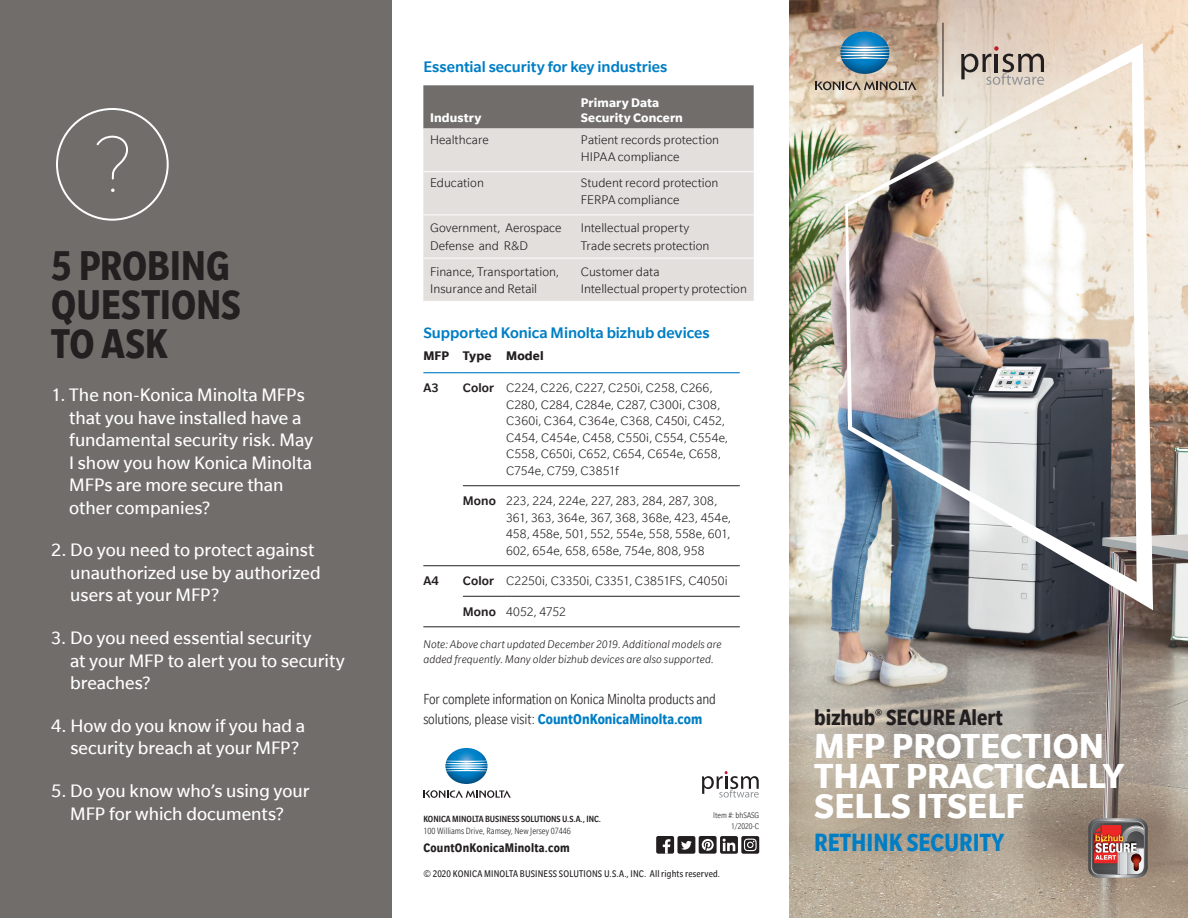
<style>
.page{position:relative;width:1188px;height:918px;background:#fff}
.page>*{position:absolute;margin:0;border:0;box-sizing:border-box;transform-origin:0 0}
.t1{font:700 condensed 45px/39px "Slate";letter-spacing:-.01em;color:#231f20}
.t2{font:700 37.5px/30px "Slate";color:#fff}
.t3{font:700 condensed 27px "Slate";color:#007ec5}
.t4{font:700 condensed 24px "Slate";color:#231f20}
.t5{font:19.5px/22.5px "Slate";color:#fff}
.t6{font:500 16.5px "Slate";color:#007ec5}
.t7{font:300 condensed 15.75px/19.5px "Slate";letter-spacing:-.01em;color:#231f20}
.t8{font:300 13.5px/16.5px "Slate";letter-spacing:.005em;color:#231f20}
.t9{font:700 13.5px/14.9px "Slate";letter-spacing:.01em;color:#fff}
.t10{font:700 condensed 13.5px "Slate";letter-spacing:.02em;color:#231f20}
.t11{font:700 13.5px "Slate";letter-spacing:.01em;color:#231f20}
.t12{font:500 13.5px "Slate";color:#231f20}
.t13{font:italic 300 12px/15px "Slate";letter-spacing:.01em;color:#231f20}
.t14{font:condensed 10.5px "Slate";letter-spacing:.015em;color:#231f20}
.t15{font:500 condensed 9.75px "Slate";color:#231f20}
.t16{font:300 condensed 9.75px "Slate";color:#231f20}
.t17{font:300 condensed 9px/10.5px "Slate";color:#231f20;text-align:right}
.s1{font-weight:500}
.s2{color:#fff}
.s3{font-weight:700;color:#007ec5}
</style>
<div class="page">
<img style="left:790px;top:0;width:398px;height:918px">
<img style="left:845px;top:43px;width:308px;height:567px">
<div style="left:0;top:0;width:392px;height:918px;background:#706d6a"></div>
<div style="left:677px;top:836px;width:18px;height:18px;background:#231f20;border-radius:2px"></div>
<svg style="left:681px;top:841px;width:11px;height:9px"></svg>
<div style="left:699px;top:836px;width:18px;height:18px;background:#231f20;border-radius:2px"></div>
<svg style="left:702px;top:839px;width:12px;height:12px"></svg>
<svg style="left:720px;top:836px;width:18px;height:18px"></svg>
<svg style="left:723px;top:839px;width:12px;height:12px"></svg>
<svg style="left:741px;top:836px;width:18px;height:18px"></svg>
<svg style="left:744px;top:839px;width:13px;height:12px"></svg>
<div style="left:656px;top:836px;width:18px;height:18px;background:#231f20;border-radius:2px"></div>
<svg style="left:663px;top:839px;width:7px;height:15px"></svg>
<hr style="left:423px;top:565px;width:40px;height:1px;background:#231f20">
<hr style="left:463px;top:565px;width:43px;height:1px;background:#231f20">
<hr style="left:506px;top:565px;width:234px;height:1px;background:#231f20">
<hr style="left:423px;top:627px;width:40px;height:1px;background:#231f20">
<hr style="left:463px;top:627px;width:43px;height:1px;background:#231f20">
<hr style="left:506px;top:627px;width:234px;height:1px;background:#231f20">
<hr style="left:463px;top:485px;width:43px;height:1px;background:#231f20">
<hr style="left:506px;top:485px;width:234px;height:1px;background:#231f20">
<hr style="left:423px;top:372px;width:40px;height:1px;background:#007ec5">
<hr style="left:463px;top:372px;width:43px;height:1px;background:#007ec5">
<hr style="left:506px;top:372px;width:234px;height:1px;background:#007ec5">
<hr style="left:463px;top:596px;width:43px;height:1px;background:#231f20">
<hr style="left:506px;top:596px;width:234px;height:1px;background:#231f20">
<div style="left:423px;top:85px;width:331px;height:44px;background:#706d6a"></div>
<div style="left:423px;top:129px;width:331px;height:172px;background:#e2dfdd"></div>
<hr style="left:423px;top:171px;width:158px;height:1px;background:#fff">
<hr style="left:581px;top:171px;width:173px;height:1px;background:#fff">
<hr style="left:423px;top:215px;width:158px;height:1px;background:#fff">
<hr style="left:581px;top:215px;width:173px;height:1px;background:#fff">
<hr style="left:423px;top:258px;width:158px;height:1px;background:#fff">
<hr style="left:581px;top:258px;width:173px;height:1px;background:#fff">
<svg style="left:56px;top:108px;width:113px;height:113px"></svg>
<svg style="left:1088px;top:818px;width:60px;height:60px;background:#9a7672"></svg>
<svg style="left:961px;top:46px;width:83px;height:39px;background:#b7aba1"></svg>
<img style="left:840px;top:31px;width:49px;height:43px">
<svg style="left:815px;top:81px;width:101px;height:9px"></svg>
<hr style="left:943px;top:23px;width:1px;height:73px;background:#231f20">
<svg style="left:702px;top:771px;width:57px;height:27px"></svg>
<img style="left:445px;top:748px;width:43px;height:36px">
<svg style="left:423px;top:790px;width:88px;height:8px"></svg>
<h1 class="t1" style="left:51px;top:246px;width:191px">5 PROBING<br>QUESTIONS<br>TO ASK</h1>
<h3 class="t5" style="left:69px;top:384px;width:245px;text-indent:-18px">1. The non-Konica Minolta MFPs that you have installed have a fundamental security risk. May<br>I show you how Konica Minolta<br>MFPs are more secure than other companies?</h3>
<h3 class="t5" style="left:70px;top:539px;width:252px;text-indent:-19px">2. Do you need to protect against unauthorized use by authorized users at your MFP?</h3>
<h3 class="t5" style="left:70px;top:627px;width:276px;text-indent:-19px">3. Do you need essential security<br>at your MFP to alert you to security breaches?</h3>
<h3 class="t5" style="left:51px;top:714px;width:255px;text-align:right">4. How do you know if you had a security breach at your MFP?</h3>
<h3 class="t5" style="left:51px;top:780px;width:260px;text-align:center">5. Do you know who’s using your<br>MFP for which documents?</h3>
<p class="t6" style="left:423px;top:58px;width:246px">Essential security for key industries</p>
<p class="t9" style="left:430px;top:110px;width:53px">Industry</p>
<p class="t9" style="left:581px;top:95px;width:104px">Primary Data<br>Security Concern</p>
<p class="t8" style="left:430px;top:132px;width:60px">Healthcare</p>
<p class="t8" style="left:581px;top:131px;width:140px;line-height:17.1px">Patient records protection<br>HIPAA compliance</p>
<p class="t8" style="left:430px;top:175px;width:55px">Education</p>
<p class="t8" style="left:581px;top:174px;width:139px;line-height:17.1px">Student record protection<br>FERPA compliance</p>
<p class="t8" style="left:430px;top:220px;width:133px;line-height:17.1px">Government, Aerospace<br>Defense and R&amp;D</p>
<p class="t8" style="left:581px;top:220px;width:130px;line-height:17.1px">Intellectual property<br>Trade secrets protection</p>
<p class="t8" style="left:430px;top:263px;width:131px;line-height:17.1px">Finance, Transportation,<br>Insurance and Retail</p>
<p class="t8" style="left:581px;top:263px;width:168px;line-height:17.1px">Customer data<br>Intellectual property protection</p>
<p class="t6" style="left:423px;top:324px;width:288px">Supported Konica Minolta bizhub devices</p>
<p class="t11" style="left:423px;top:349px;width:122px">MFP Type Model</p>
<p class="t12" style="left:423px;top:381px;width:17px">A3</p>
<p class="t8" style="left:506px;top:380px;width:224px;text-indent:-43px"><span class="s1">Color</span> C224, C226, C227, C250i, C258, C266, C280, C284, C284e, C287, C300i, C308, C360i, C364, C364e, C368, C450i, C452, C454, C454e, C458, C550i, C554, C554e, C558, C650i, C652, C654, C654e, C658, C754e, C759, C3851f</p>
<p class="t8" style="left:506px;top:493px;width:227px;text-indent:-43px"><span class="s1">Mono</span> 223, 224, 224e, 227, 283, 284, 287, 308, 361, 363, 364e, 367, 368, 368e, 423, 454e, 458, 458e, 501, 552, 554e, 558, 558e, 601, 602, 654e, 658, 658e, 754e, 808, 958</p>
<p class="t12" style="left:423px;top:574px;width:17px">A4</p>
<p class="t8" style="left:463px;top:573px;width:266px"><span class="s1">Color</span> C2250i, C3350i, C3351, C3851FS, C4050i</p>
<p class="t8" style="left:463px;top:603px;width:104px"><span class="s1">Mono</span> 4052, 4752</p>
<p class="t13" style="left:423px;top:637px;width:300px">Note: Above chart updated December 2019. Additional models are added frequently. Many older bizhub devices are also supported.<span class="s2">.</span></p>
<p class="t7" style="left:423px;top:690px;width:294px">For complete information on Konica Minolta products and solutions, please visit: <span class="s3">CountOnKonicaMinolta.com</span></p>
<p class="t15" style="left:423px;top:814px;width:179px">KONICA MINOLTA BUSINESS SOLUTIONS U.S.A., INC.</p>
<p class="t16" style="left:423px;top:826px;width:149px">100 Williams Drive, Ramsey, New Jersey 07446</p>
<p class="t10" style="left:423px;top:841px;width:148px">CountOnKonicaMinolta.com</p>
<p class="t17" style="left:713px;top:810px;width:47px">Item #: bhSASG<br>1/2020-C</p>
<p class="t14" style="left:423px;top:869px;width:298px">© 2020 KONICA MINOLTA BUSINESS SOLUTIONS U.S.A., INC. All rights reserved.</p>
<h3 class="t4" style="left:814px;top:705px;width:190px">bizhub<sup>®</sup> SECURE Alert</h3>
<h2 class="t2" style="left:814px;top:731px;width:312px">MFP PROTECTION<br>THAT PRACTICALLY<br>SELLS ITSELF</h2>
<h3 class="t3" style="left:814px;top:828px;width:191px">RETHINK SECURITY</h3>
</div>
